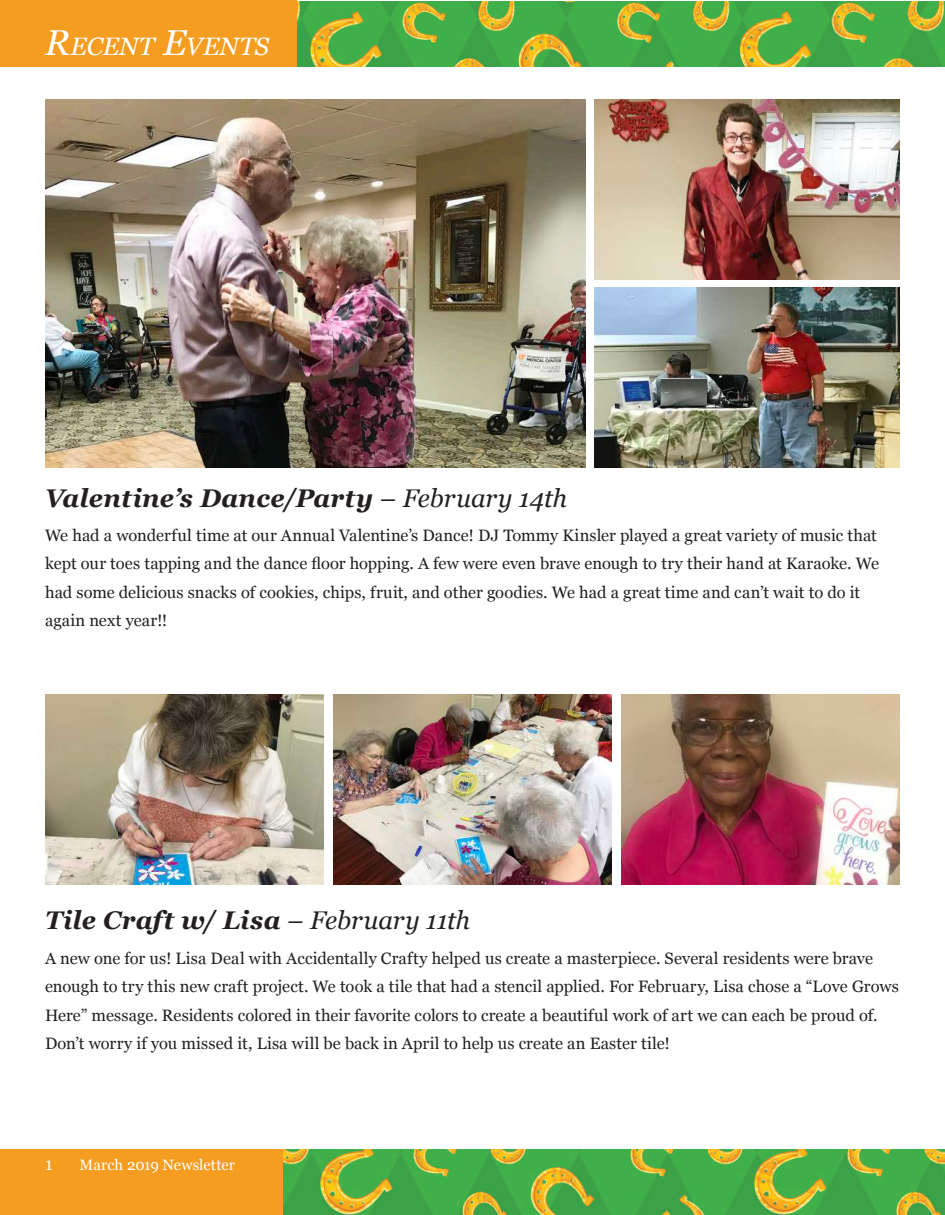
<style>
.page{position:relative;width:945px;height:1215px;background:#fff}
.page>*{position:absolute;margin:0;border:0;box-sizing:border-box;transform-origin:0 0}
.t1{font:italic 700 25.5px "Georgia";letter-spacing:.005em;color:#231f20}
.t2{font:italic 25.2px "Georgia";color:#fff}
.t3{font:18px "Georgia";color:#f5f6e6}
.t4{font:16.5px/28.5px "Georgia";letter-spacing:.005em;color:#231f20}
.t5{font:15px "Georgia";color:#fff}
.s1{font-size:36px}
.s2{font-weight:400}
</style>
<div class="page">
<img style="left:296px;top:2px;width:649px;height:64px">
<img style="left:283px;top:1149px;width:662px;height:66px">
<div style="left:0;top:1149px;width:283px;height:66px;background:#f49d21"></div>
<img style="left:45px;top:100px;width:540px;height:368px">
<img style="left:595px;top:100px;width:305px;height:179px">
<img style="left:595px;top:288px;width:305px;height:180px">
<img style="left:45px;top:695px;width:278px;height:189px">
<img style="left:334px;top:695px;width:278px;height:189px">
<img style="left:622px;top:695px;width:278px;height:189px">
<div style="left:0;top:0;width:296px;height:67px;background:#f49d21"></div>
<h2 class="t2" style="left:45px;top:28px;width:226px"><span class="s1">R</span>ECENT <span class="s1">E</span>VENTS</h2>
<h1 class="t1" style="left:45px;top:479px;width:524px">Valentine’s Dance/Party <span class="s2">– February 14th</span></h1>
<p class="t4" style="left:45px;top:520px;width:836px">We had a wonderful time at our Annual Valentine’s Dance! DJ Tommy Kinsler played a great variety of music that kept our toes tapping and the dance floor hopping. A few were even brave enough to try their hand at Karaoke. We had some delicious snacks of cookies, chips, fruit, and other goodies. We had a great time and can’t wait to do it again next year!!</p>
<h1 class="t1" style="left:45px;top:902px;width:427px">Tile Craft w/ Lisa <span class="s2">– February 11th</span></h1>
<p class="t4" style="left:45px;top:943px;width:856px">A new one for us! Lisa Deal with Accidentally Crafty helped us create a masterpiece. Several residents were brave enough to try this new craft project. We took a tile that had a stencil applied. For February, Lisa chose a “Love Grows Here” message. Residents colored in their favorite colors to create a beautiful work of art we can each be proud of.<br>Don’t worry if you missed it, Lisa will be back in April to help us create an Easter tile!</p>
<p class="t3" style="left:45px;top:1151px;width:9px">1</p>
<p class="t5" style="left:80px;top:1154px;width:157px">March 2019 Newsletter</p>
</div>
